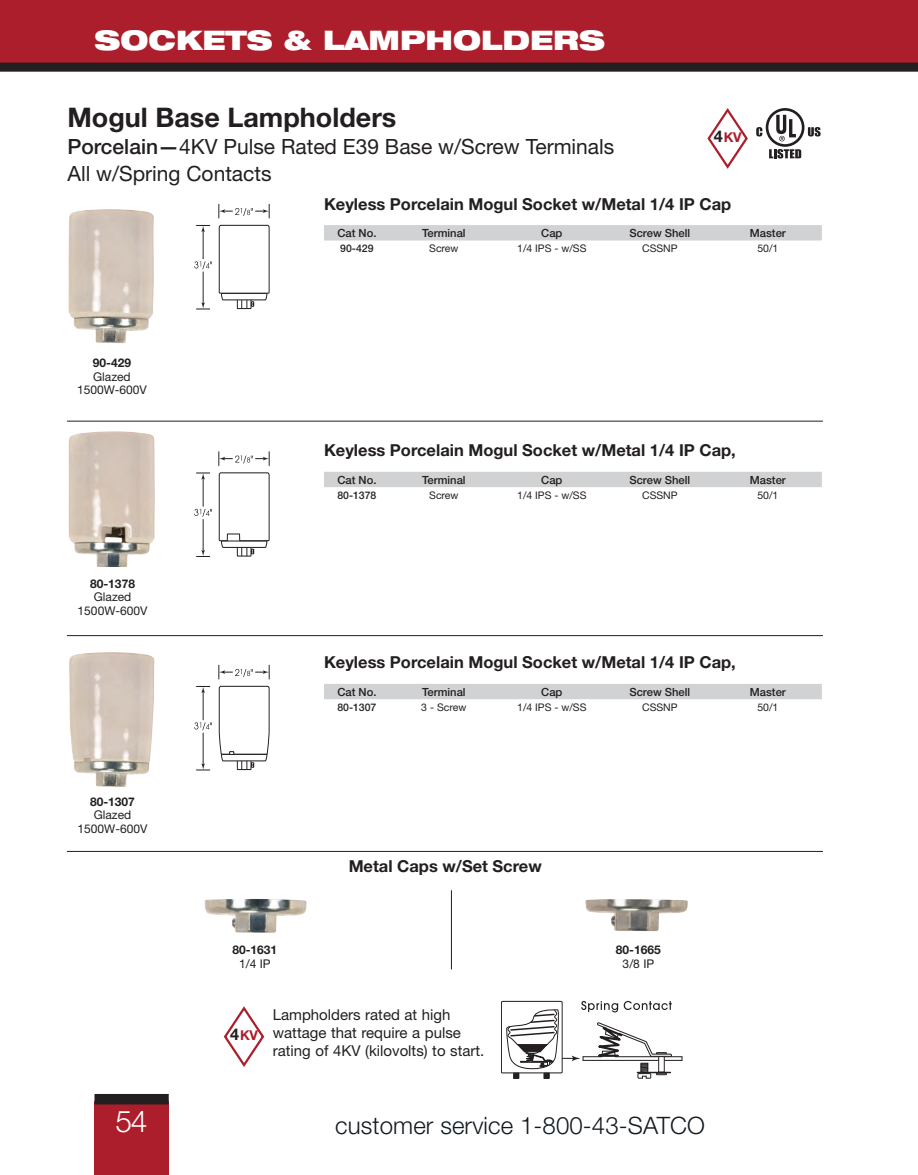
<style>
.page{position:relative;width:918px;height:1175px;background:#fff}
.page>*{position:absolute;margin:0;border:0;box-sizing:border-box;transform-origin:0 0}
.t1{font:300 30px "Helvetica Neue LT Std";color:#fff}
.t2{font:700 27px "Helvetica Neue LT Std";color:#231f20}
.t3{font:900 expanded 27px "Helvetica Neue LT Std";color:#fff}
.t4{font:300 24px "Helvetica Neue LT Std";letter-spacing:.005em;color:#101a21}
.t5{font:21px/27px "Helvetica Neue LT Std";color:#231f20}
.t6{font:700 16.5px "Helvetica Neue LT Std";color:#231f20}
.t7{font:15px/18px "Helvetica Neue LT Std";color:#231f20}
.t8{font:700 13.5px "Helvetica Neue LT Std";color:#ac1e2c}
.t9{font:12px/13.5px "Helvetica Neue LT Std";color:#231f20;text-align:center}
.t10{font:700 12px "Helvetica Neue LT Std";color:#231f20}
.t11{font:500 11.25px "Helvetica Neue LT Std";color:#231f20}
.t12{font:10.5px "Helvetica Neue LT Std";color:#231f20}
.t13{font:500 10.5px "Helvetica Neue LT Std";color:#231f20}
.s1{font-weight:500}
.s2{font-size:16.2px;color:#231f20}
</style>
<div class="page">
<div style="left:0;top:0;width:918px;height:63px;background:#ac1e2c"></div>
<div style="left:94px;top:1101px;width:75px;height:73px;background:#ac1e2c"></div>
<div style="left:94px;top:1094px;width:75px;height:10px;background:#231f20"></div>
<div style="left:0;top:63px;width:918px;height:9px;background:#231f20"></div>
<div style="left:708px;top:109px;width:40px;height:59px;border:2px solid #ac1e2c;border-radius:50%"></div>
<svg style="left:219px;top:204px;width:51px;height:14px"></svg>
<svg style="left:194px;top:225px;width:75px;height:84px"></svg>
<svg style="left:756px;top:127px;width:6px;height:9px"></svg>
<svg style="left:808px;top:127px;width:13px;height:9px"></svg>
<svg style="left:769px;top:149px;width:32px;height:9px"></svg>
<div style="left:766px;top:108px;width:38px;height:39px;border:3px solid #231f20;border-radius:50%"></div>
<svg style="left:776px;top:115px;width:20px;height:26px"></svg>
<div style="left:324px;top:225px;width:498px;height:16px;background:#d1d2d4"></div>
<img style="left:68px;top:209px;width:86px;height:134px">
<svg style="left:219px;top:451px;width:51px;height:15px"></svg>
<svg style="left:194px;top:472px;width:75px;height:85px"></svg>
<div style="left:324px;top:472px;width:498px;height:15px;background:#d1d2d4"></div>
<img style="left:69px;top:431px;width:86px;height:136px">
<svg style="left:219px;top:665px;width:51px;height:14px"></svg>
<svg style="left:194px;top:685px;width:75px;height:85px"></svg>
<div style="left:324px;top:684px;width:498px;height:16px;background:#d1d2d4"></div>
<img style="left:69px;top:652px;width:85px;height:135px">
<img style="left:204px;top:899px;width:103px;height:34px">
<img style="left:585px;top:899px;width:103px;height:32px">
<svg style="left:501px;top:1000px;width:181px;height:78px"></svg>
<div style="left:224px;top:1007px;width:40px;height:59px;border:2px solid #ac1e2c;border-radius:50%"></div>
<hr style="left:67px;top:421px;width:756px;height:1px;background:#231f20">
<hr style="left:67px;top:635px;width:756px;height:1px;background:#231f20">
<hr style="left:67px;top:851px;width:756px;height:1px;background:#231f20">
<hr style="left:451px;top:890px;width:1px;height:79px;background:#231f20">
<h2 class="t3" style="left:94px;top:23px;width:512px">SOCKETS &amp; LAMPHOLDERS</h2>
<h2 class="t2" style="left:68px;top:101px;width:330px">Mogul Base Lampholders</h2>
<p class="t5" style="left:68px;top:133px;width:548px"><span class="s1">Porcelain—</span>4KV Pulse Rated E39 Base w/Screw Terminals<br>All w/Spring Contacts</p>
<p class="t8" style="left:714px;top:129px;width:29px"><span class="s2">4</span>KV</p>
<p class="t6" style="left:324px;top:193px;width:409px">Keyless Porcelain Mogul Socket w/Metal 1/4 IP Cap</p>
<p class="t10" style="left:93px;top:355px;width:40px">90-429</p>
<p class="t9" style="left:77px;top:369px;width:71px">Glazed<br>1500W-600V</p>
<p class="t10" style="left:90px;top:576px;width:46px">80-1378</p>
<p class="t9" style="left:78px;top:590px;width:71px">Glazed<br>1500W-600V</p>
<p class="t10" style="left:90px;top:794px;width:46px">80-1307</p>
<p class="t9" style="left:78px;top:808px;width:71px">Glazed<br>1500W-600V</p>
<p class="t11" style="left:337px;top:226px;width:41px">Cat No.</p>
<p class="t11" style="left:422px;top:226px;width:45px">Terminal</p>
<p class="t11" style="left:541px;top:226px;width:23px">Cap</p>
<p class="t11" style="left:629px;top:226px;width:62px">Screw Shell</p>
<p class="t11" style="left:750px;top:226px;width:38px">Master</p>
<p class="t13" style="left:340px;top:242px;width:35px">90-429</p>
<p class="t12" style="left:429px;top:242px;width:31px">Screw</p>
<p class="t12" style="left:517px;top:242px;width:71px">1/4 IPS - w/SS</p>
<p class="t12" style="left:642px;top:242px;width:37px">CSSNP</p>
<p class="t12" style="left:757px;top:242px;width:23px">50/1</p>
<p class="t6" style="left:324px;top:439px;width:413px">Keyless Porcelain Mogul Socket w/Metal 1/4 IP Cap,</p>
<p class="t11" style="left:337px;top:473px;width:41px">Cat No.</p>
<p class="t11" style="left:422px;top:473px;width:45px">Terminal</p>
<p class="t11" style="left:541px;top:473px;width:23px">Cap</p>
<p class="t11" style="left:629px;top:473px;width:62px">Screw Shell</p>
<p class="t11" style="left:750px;top:473px;width:38px">Master</p>
<p class="t13" style="left:337px;top:488px;width:41px">80-1378</p>
<p class="t12" style="left:429px;top:488px;width:31px">Screw</p>
<p class="t12" style="left:517px;top:488px;width:71px">1/4 IPS - w/SS</p>
<p class="t12" style="left:642px;top:488px;width:37px">CSSNP</p>
<p class="t12" style="left:757px;top:488px;width:23px">50/1</p>
<p class="t6" style="left:324px;top:651px;width:413px">Keyless Porcelain Mogul Socket w/Metal 1/4 IP Cap,</p>
<p class="t11" style="left:337px;top:685px;width:41px">Cat No.</p>
<p class="t11" style="left:422px;top:685px;width:45px">Terminal</p>
<p class="t11" style="left:541px;top:685px;width:23px">Cap</p>
<p class="t11" style="left:629px;top:685px;width:62px">Screw Shell</p>
<p class="t11" style="left:750px;top:685px;width:38px">Master</p>
<p class="t13" style="left:337px;top:700px;width:41px">80-1307</p>
<p class="t12" style="left:421px;top:700px;width:47px">3 - Screw</p>
<p class="t12" style="left:517px;top:700px;width:71px">1/4 IPS - w/SS</p>
<p class="t12" style="left:642px;top:700px;width:37px">CSSNP</p>
<p class="t12" style="left:757px;top:700px;width:23px">50/1</p>
<p class="t10" style="left:232px;top:942px;width:46px">80-1631</p>
<p class="t9" style="left:239px;top:956px;width:33px">1/4 IP</p>
<p class="t6" style="left:349px;top:856px;width:195px">Metal Caps w/Set Screw</p>
<p class="t8" style="left:230px;top:1027px;width:29px"><span class="s2">4</span>KV</p>
<p class="t7" style="left:273px;top:1005px;width:213px">Lampholders rated at high wattage that require a pulse rating of 4KV (kilovolts) to start.</p>
<p class="t10" style="left:616px;top:942px;width:46px">80-1665</p>
<p class="t9" style="left:623px;top:956px;width:33px">3/8 IP</p>
<h1 class="t1" style="left:115px;top:1103px;width:34px">54</h1>
<h3 class="t4" style="left:335px;top:1110px;width:371px">customer service 1-800-43-SATCO</h3>
</div>
